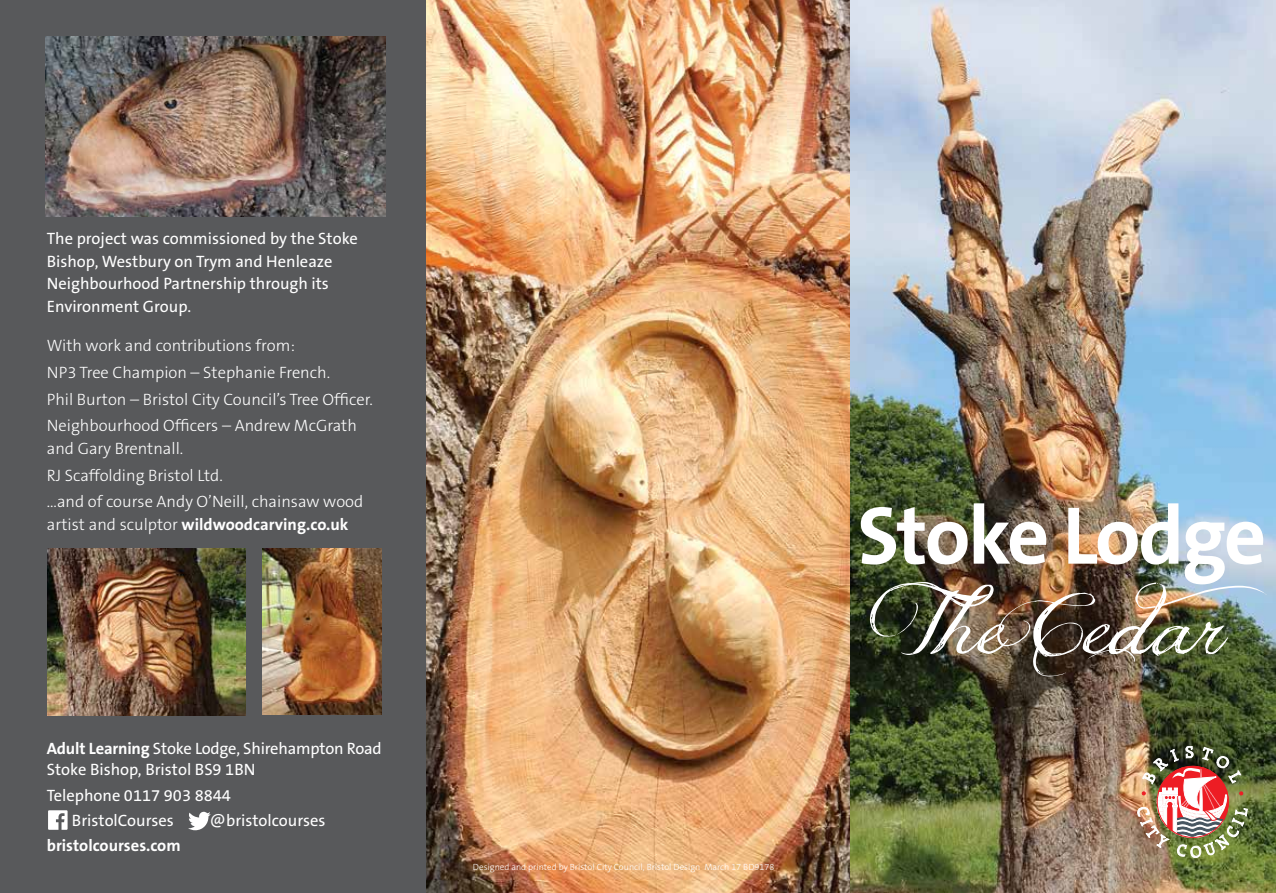
<style>
.page{position:relative;width:1276px;height:893px;background:#fff}
.page>*{position:absolute;margin:0;border:0;box-sizing:border-box;transform-origin:0 0}
.t1{font:700 82.65px "The Sans B7";letter-spacing:-.03em;color:#fff}
.t2{font:82.05px "Jellyka Delicious Cake";color:#fff}
.t3{font:16.5px/22.5px "The Sans B5 Plain";color:#fff}
.t4{font:300 16.5px/26.7px "The Sans B3";color:#fff}
.t5{font:700 16.5px "The Sans B7";color:#fff}
.t6{font:300 9px "The Sans B3";color:#fff}
.s1{font-family:"The Sans B3";font-weight:300}
.s2{font-family:"The Sans B7";font-weight:700}
</style>
<div class="page">
<img style="left:425px;top:0;width:851px;height:893px">
<div style="left:0;top:0;width:425px;height:893px;background:#58595b"></div>
<img style="left:1137px;top:746px;width:110px;height:112px">
<img style="left:45px;top:37px;width:341px;height:180px">
<img style="left:48px;top:549px;width:198px;height:166px">
<img style="left:262px;top:549px;width:120px;height:166px">
<svg style="left:48px;top:810px;width:20px;height:20px"></svg>
<svg style="left:188px;top:812px;width:23px;height:18px"></svg>
<p class="t3" style="left:47px;top:228px;width:313px">The project was commissioned by the Stoke Bishop, Westbury on Trym and Henleaze Neighbourhood Partnership through its Environment Group.</p>
<p class="t4" style="left:47px;top:333px;width:327px">With work and contributions from:<br>NP3 Tree Champion – Stephanie French.<br>Phil Burton – Bristol City Council’s Tree Officer.<br>Neighbourhood Officers – Andrew McGrath</p>
<p class="t4" style="left:47px;top:436px;width:318px">and Gary Brentnall.<br>RJ Scaffolding Bristol Ltd.<br>…and of course Andy O’Neill, chainsaw wood</p>
<p class="t5" style="left:47px;top:516px;width:303px"><span class="s1">artist and sculptor</span> wildwoodcarving.co.uk</p>
<p class="t3" style="left:47px;top:739px;width:336px;line-height:21px"><span class="s2">Adult Learning</span> Stoke Lodge, Shirehampton Road<br>Stoke Bishop, Bristol BS9 1BN</p>
<p class="t3" style="left:72px;top:783px;width:161px;line-height:25.2px;text-indent:-25px">Telephone 0117 903 8844<br>BristolCourses</p>
<p class="t3" style="left:210px;top:810px;width:117px">@bristolcourses</p>
<p class="t5" style="left:47px;top:837px;width:135px">bristolcourses.com</p>
<p class="t6" style="left:473px;top:863px;width:303px">Designed and printed by Bristol City Council, Bristol Design March 17 BD9178</p>
<h1 class="t1" style="left:857px;top:492px;width:410px">Stoke Lodge</h1>
<h2 class="t2" style="left:878px;top:571px;width:395px">The Ce da r</h2>
</div>
